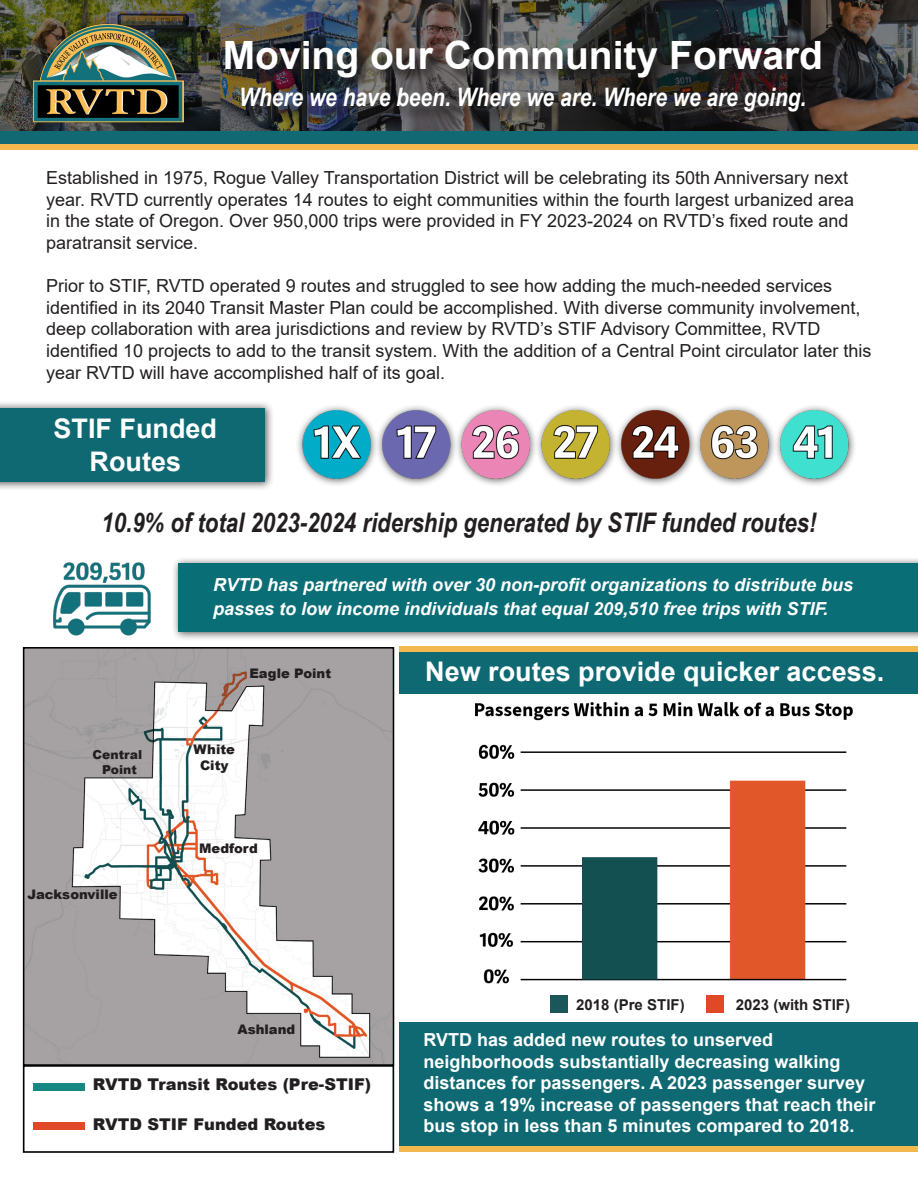
<style>
.page{position:relative;width:918px;height:1188px;background:#fff}
.page>*{position:absolute;margin:0;border:0;box-sizing:border-box;transform-origin:0 0}
.t1{font:700 39px "Arial";color:#fff}
.t2{font:italic 700 27px "Arial Narrow";color:#231f20}
.t3{font:700 27px "Arial";color:#fff}
.t4{font:italic 700 25.5px "Arial Narrow";color:#fff}
.t5{font:18px/21.6px "Arial";color:#231f20}
.t6{font:700 18px/21.6px "Arial";color:#fff}
.t7{font:italic 700 18px/24px "Arial";color:#fff}
.t8{font:900 16.2px "Arial";color:#231f20}
.t9{font:700 15px "Arial";color:#231f20}
.t10{font:900 13.2px "Arial";color:#231f20}
.t11{font:900 12.3px "Arial";color:#231f20}
</style>
<div class="page">
<div style="left:399px;top:647px;width:519px;height:14px;background:#f4b851"></div>
<div style="left:399px;top:1138px;width:519px;height:14px;background:#f4b851"></div>
<img style="left:0;top:0;width:918px;height:131px">
<div style="left:0;top:136px;width:918px;height:14px;background:#f4b851"></div>
<div style="left:0;top:131px;width:918px;height:13px;background:#106973"></div>
<img style="left:32px;top:23px;width:151px;height:99px">
<img style="left:224px;top:39px;width:611px;height:53px">
<div style="left:245px;top:90px;width:578px;height:39px;background:#231f20;opacity:.75"></div>
<div style="left:399px;top:1022px;width:519px;height:124px;background:#0f6972"></div>
<div style="left:399px;top:652px;width:519px;height:41px;background:#0f6972"></div>
<div style="left:171px;top:556px;width:747px;height:85px;background:#231f20;opacity:.75"></div>
<div style="left:178px;top:563px;width:740px;height:69px;background:#0a6e77"></div>
<img style="left:26px;top:650px;width:365px;height:413px">
<div style="left:23px;top:647px;width:371px;height:419px;border:2px solid #000"></div>
<div style="left:23px;top:1065px;width:371px;height:88px;border:2px solid #040503"></div>
<div style="left:34px;top:1083px;width:51px;height:8px;background:#168883"></div>
<div style="left:34px;top:1123px;width:51px;height:7px;background:#e04926"></div>
<div style="left:550px;top:995px;width:18px;height:18px;background:#1a575a"></div>
<div style="left:706px;top:995px;width:18px;height:18px;background:#e04926"></div>
<div style="left:0;top:401px;width:274px;height:90px;background:#231f20;opacity:.75"></div>
<div style="left:0;top:408px;width:265px;height:74px;background:#0f6972"></div>
<img style="left:297px;top:406px;width:558px;height:79px">
<img style="left:53px;top:562px;width:98px;height:74px">
<img style="left:475px;top:702px;width:378px;height:282px">
<p class="t1" style="left:223px;top:28px;width:602px">Moving our Community Forward</p>
<p class="t4" style="left:239px;top:78px;width:569px">Where we have been. Where we are. Where we are going.</p>
<p class="t5" style="left:46px;top:167px;width:810px">Established in 1975, Rogue Valley Transportation District will be celebrating its 50th Anniversary next year. RVTD currently operates 14 routes to eight communities within the fourth largest urbanized area in the state of Oregon. Over 950,000 trips were provided in FY 2023-2024 on RVTD’s fixed route and paratransit service.</p>
<p class="t5" style="left:46px;top:275px;width:827px">Prior to STIF, RVTD operated 9 routes and struggled to see how adding the much-needed services identified in its 2040 Transit Master Plan could be accomplished. With diverse community involvement, deep collaboration with area jurisdictions and review by RVTD’s STIF Advisory Committee, RVTD identified 10 projects to add to the transit system. With the addition of a Central Point circulator later this year RVTD will have accomplished half of its goal.</p>
<p class="t3" style="left:54px;top:410px;width:165px">STIF Funded</p>
<p class="t3" style="left:90px;top:442px;width:93px">Routes</p>
<p class="t2" style="left:102px;top:502px;width:716px">10.9% of total 2023-2024 ridership generated by STIF funded routes!</p>
<p class="t7" style="left:213px;top:573px;width:642px">RVTD has partnered with over 30 non-profit organizations to distribute bus passes to low income individuals that equal 209,510 free trips with STIF.</p>
<p class="t11" style="left:93px;top:746px;width:51px">Central</p>
<p class="t11" style="left:102px;top:761px;width:36px">Point</p>
<p class="t10" style="left:28px;top:885px;width:91px">Jacksonville</p>
<p class="t10" style="left:249px;top:664px;width:83px">Eagle Point</p>
<p class="t10" style="left:194px;top:740px;width:43px">White</p>
<p class="t10" style="left:200px;top:756px;width:30px">City</p>
<p class="t10" style="left:199px;top:839px;width:60px">Medford</p>
<p class="t10" style="left:238px;top:1019px;width:59px">Ashland</p>
<p class="t8" style="left:93px;top:1073px;width:280px">RVTD Transit Routes (Pre-STIF)</p>
<p class="t8" style="left:93px;top:1113px;width:234px">RVTD STIF Funded Routes</p>
<p class="t3" style="left:425px;top:652px;width:460px">New routes provide quicker access.</p>
<p class="t9" style="left:576px;top:994px;width:110px">2018 (Pre STIF)</p>
<p class="t9" style="left:736px;top:994px;width:116px">2023 (with STIF)</p>
<p class="t6" style="left:423px;top:1029px;width:454px">RVTD has added new routes to unserved neighborhoods substantially decreasing walking distances for passengers. A 2023 passenger survey shows a 19% increase of passengers that reach their bus stop in less than 5 minutes compared to 2018.</p>
</div>
